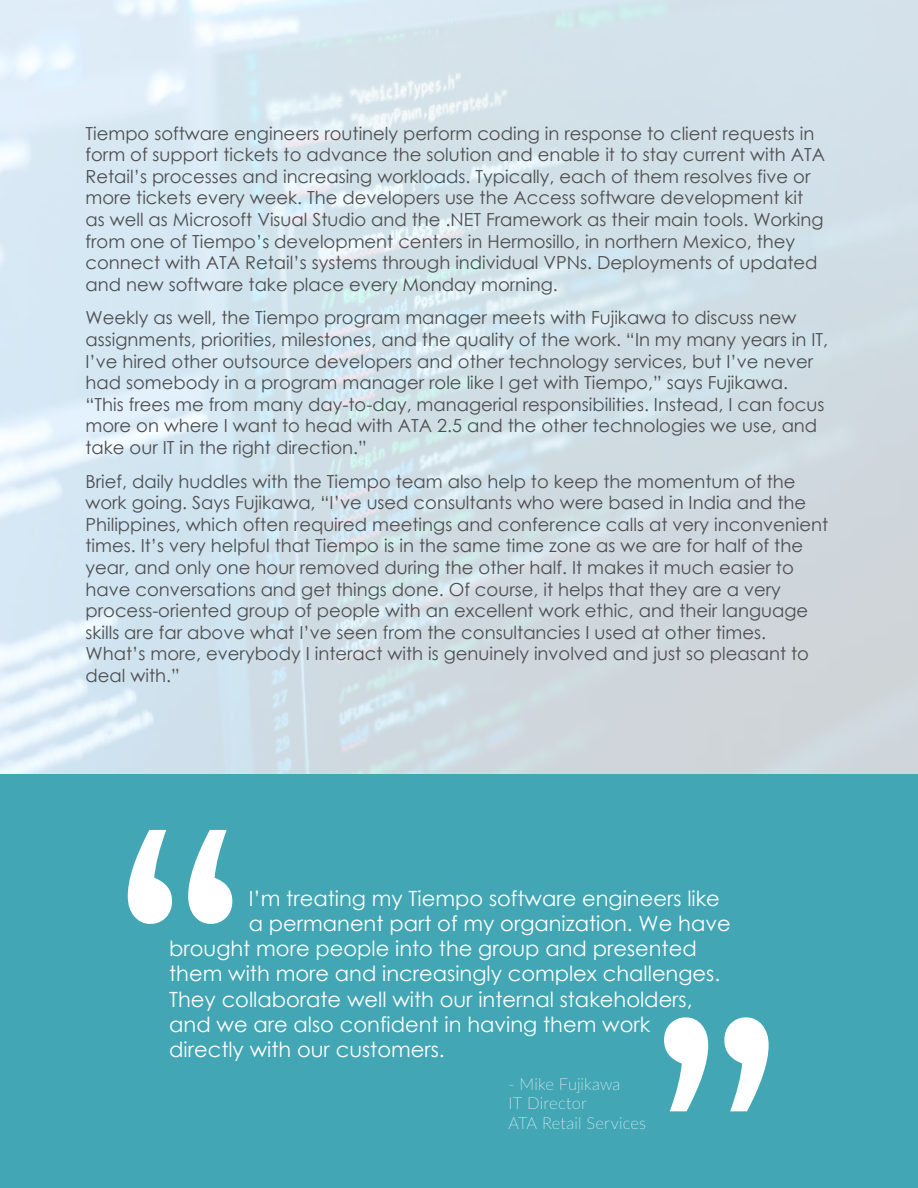
<style>
.page{position:relative;width:918px;height:1188px;background:#fff}
.page>*{position:absolute;margin:0;border:0;box-sizing:border-box;transform-origin:0 0}
.t1{font:800 condensed 252px "Abadi";color:#fff}
.t2{font:21px "Century Gothic";color:#fff}
.t3{font:18px/21.6px "Century Gothic";color:#4d4d4f}
.t4{font:100 16.5px/19.8px "Lato";letter-spacing:.005em;color:#fff}
</style>
<div class="page">
<div style="left:0;top:774px;width:918px;height:414px;background:#42a6b5"></div>
<p class="t3" style="left:86px;top:122px;width:741px">Tiempo software engineers routinely perform coding in response to client requests in form of support tickets to advance the solution and enable it to stay current with ATA Retail’s processes and increasing workloads. Typically, each of them resolves five or more tickets every week. The developers use the Access software development kit as well as Microsoft Visual Studio and the .NET Framework as their main tools. Working from one of Tiempo’s development centers in Hermosillo, in northern Mexico, they connect with ATA Retail’s systems through individual VPNs. Deployments of updated and new software take place every Monday morning.</p>
<p class="t3" style="left:86px;top:307px;width:744px">Weekly as well, the Tiempo program manager meets with Fujikawa to discuss new assignments, priorities, milestones, and the quality of the work. “In my many years in IT, I’ve hired other outsource developers and other technology services, but I’ve never had somebody in a program manager role like I get with Tiempo,” says Fujikawa. “This frees me from many day-to-day, managerial responsibilities. Instead, I can focus more on where I want to head with ATA 2.5 and the other technologies we use, and take our IT in the right direction.”</p>
<p class="t3" style="left:86px;top:470px;width:744px">Brief, daily huddles with the Tiempo team also help to keep the momentum of the work going. Says Fujikawa, “I’ve used consultants who were based in India and the Philippines, which often required meetings and conference calls at very inconvenient times. It’s very helpful that Tiempo is in the same time zone as we are for half of the year, and only one hour removed during the other half. It makes it much easier to have conversations and get things done. Of course, it helps that they are a very process-oriented group of people with an excellent work ethic, and their language skills are far above what I’ve seen from the consultancies I used at other times.<br>What’s more, everybody I interact with is genuinely involved and just so pleasant to deal with.”</p>
<h1 class="t1" style="left:115px;top:772px;width:135px">“</h1>
<p class="t2" style="left:249px;top:884px;width:473px">I’m treating my Tiempo software engineers like</p>
<p class="t2" style="left:249px;top:909px;width:483px">a permanent part of my organization. We have</p>
<p class="t2" style="left:169px;top:934px;width:529px">brought more people into the group and presented</p>
<p class="t2" style="left:169px;top:959px;width:553px">them with more and increasingly complex challenges.</p>
<p class="t2" style="left:169px;top:984px;width:525px">They collaborate well with our internal stakeholders,</p>
<p class="t2" style="left:169px;top:1010px;width:483px">and we are also confident in having them work</p>
<h1 class="t1" style="left:781px;top:1170px;width:135px;rotate:-180deg">“</h1>
<p class="t2" style="left:169px;top:1035px;width:277px">directly with our customers.</p>
<p class="t4" style="left:508px;top:1073px;width:139px">- Mike Fujikawa<br>IT Director<br>ATA Retail Services</p>
</div>
